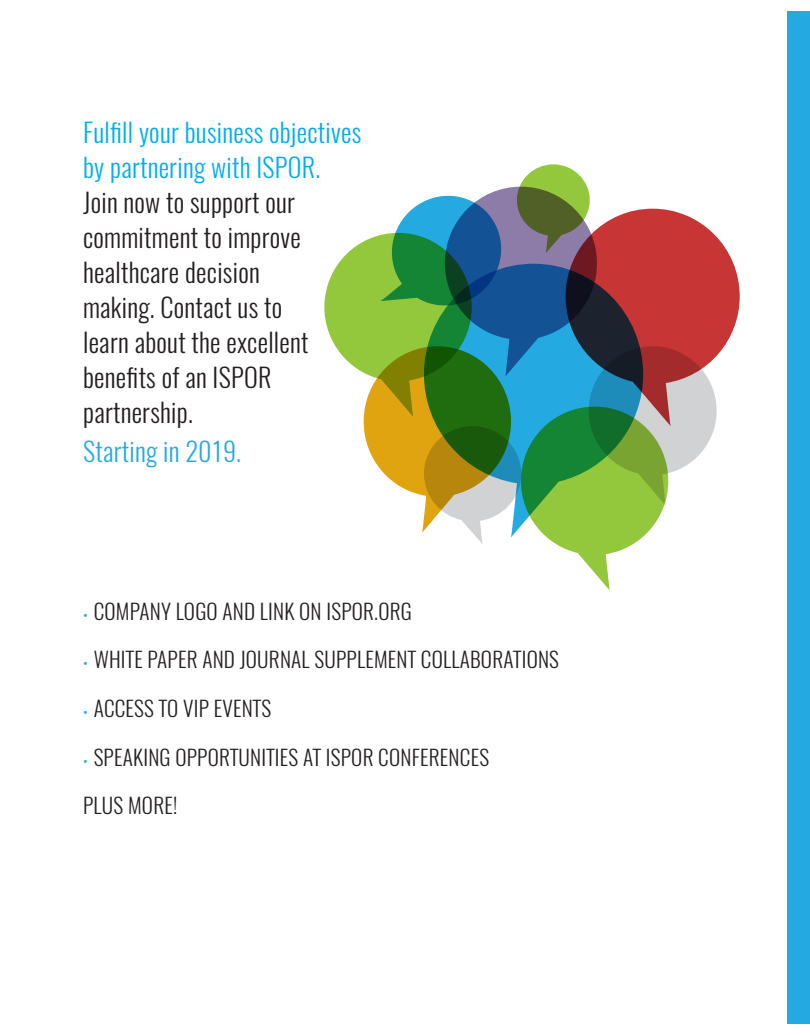
<style>
.page{position:relative;width:810px;height:1035px;background:#fff}
.page>*{position:absolute;margin:0;border:0;box-sizing:border-box;transform-origin:0 0}
.t1{font:300 26.25px/35px "Oswald";letter-spacing:.01em;color:#231f20}
.t2{font:300 26.25px "Oswald";letter-spacing:.01em;color:#24aae1}
.t3{font:300 21.25px "Oswald";letter-spacing:.01em;color:#231f20}
.s1{color:#00aeef}
.s2{font-family:"Open Sans";font-weight:400;font-size:12.5px;color:#24aae1}
</style>
<div class="page">
<svg style="left:717px;top:237px;width:23px;height:119px;fill:#c73535"></svg>
<svg style="left:324px;top:164px;width:393px;height:427px"></svg>
<div style="left:788px;top:11px;width:22px;height:1013px;background:#24aae1"></div>
<p class="t1" style="left:83px;top:112px;width:280px"><span class="s1">Fulfill your business objectives by partnering with ISPOR.<br></span>Join now to support our commitment to improve healthcare decision<br>making. Contact us to<br>learn about the excellent benefits of an ISPOR partnership.</p>
<p class="t2" style="left:83px;top:428px;width:159px">Starting in 2019.</p>
<p class="t3" style="left:83px;top:592px;width:330px"><span class="s2">•</span> COMPANY LOGO AND LINK ON ISPOR.ORG</p>
<p class="t3" style="left:83px;top:641px;width:477px"><span class="s2">•</span> WHITE PAPER AND JOURNAL SUPPLEMENT COLLABORATIONS</p>
<p class="t3" style="left:83px;top:689px;width:190px"><span class="s2">•</span> ACCESS TO VIP EVENTS</p>
<p class="t3" style="left:83px;top:738px;width:408px"><span class="s2">•</span> SPEAKING OPPORTUNITIES AT ISPOR CONFERENCES</p>
<p class="t3" style="left:83px;top:787px;width:96px">PLUS MORE!</p>
</div>
